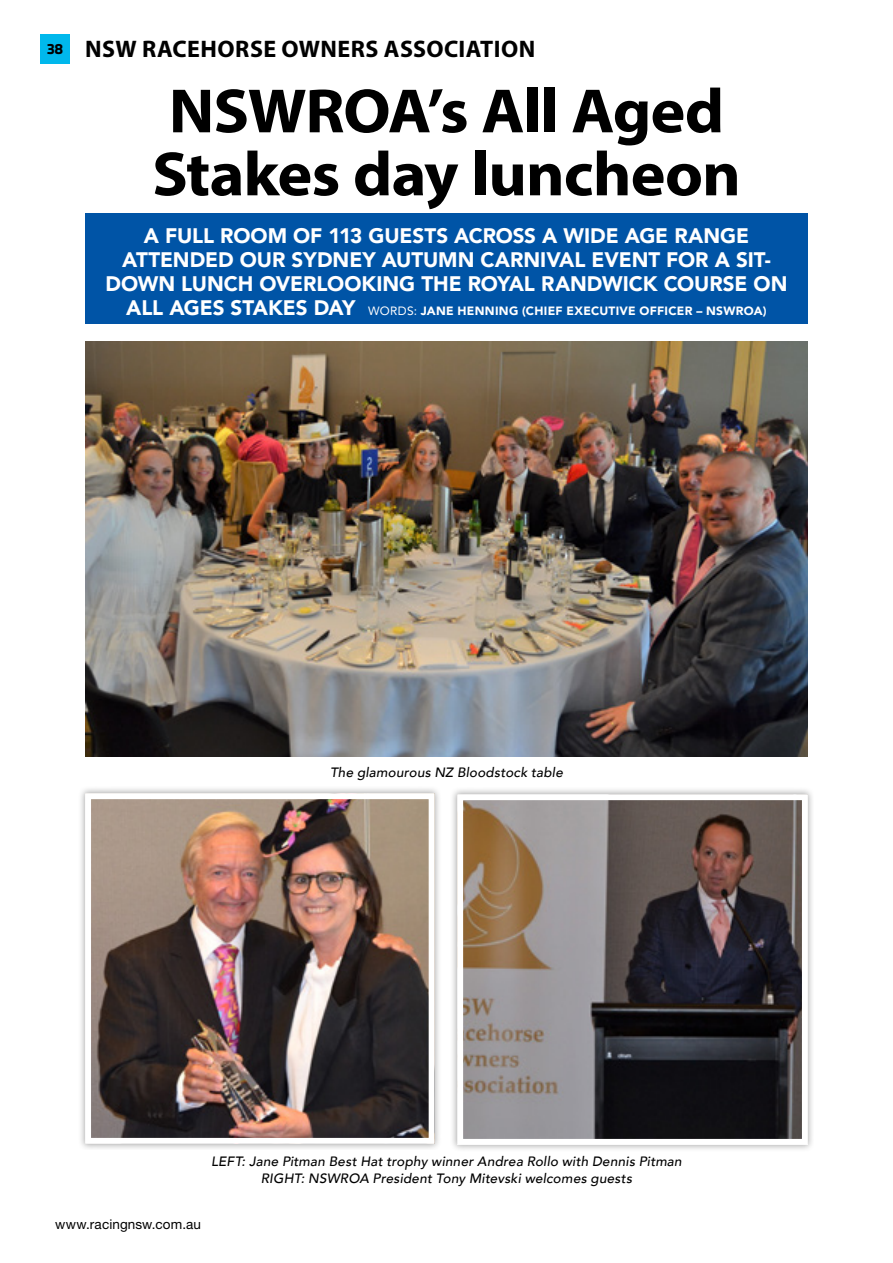
<style>
.page{position:relative;width:893px;height:1263px;background:#fff}
.page>*{position:absolute;margin:0;border:0;box-sizing:border-box;transform-origin:0 0}
.HEAD_sans{font:700 63px/63px "Myriad Pro";letter-spacing:-.015em;color:#000;scale:1.05 1}
.Folio{font:700 24px "Myriad Pro";letter-spacing:.015em;color:#000}
.INTRO_sans{font:900 21px/24px "Avenir";letter-spacing:-.005em;color:#fff;text-align:center}
.t1{font:15px "Titillium Text 14 L 999 wt";color:#000}
.CAPTION_Secondary{font:italic 500 13.5px/16.5px "Avenir";letter-spacing:.015em;color:#000;text-align:center}
.t2{font:13.5px "Helvetica Neue LT Std";letter-spacing:.01em;color:#000}
.INTRO_sans-2{font:900 12px "Avenir";letter-spacing:.025em;color:#fff}
.s1{font-size:21px}
.s2{font-weight:400}
</style>
<div class="page">
<div style="left:40px;top:34px;width:30px;height:30px;background:#00b8ec"></div>
<div style="left:85px;top:214px;width:723px;height:110px;background:#0054a6"></div>
<div style="left:78px;top:786px;width:364px;height:364px;background:#000;opacity:.35"></div>
<img style="left:92px;top:800px;width:336px;height:337px">
<div style="left:85px;top:793px;width:350px;height:351px;border:6px solid #fff"></div>
<div style="left:450px;top:787px;width:364px;height:364px;background:#000;opacity:.35"></div>
<img style="left:464px;top:801px;width:337px;height:337px">
<div style="left:457px;top:794px;width:351px;height:351px;border:6px solid #fff"></div>
<img style="left:85px;top:342px;width:723px;height:415px">
<p class="t1" style="left:47px;top:40px;width:17px">38</p>
<p class="Folio" style="left:85px;top:33px;width:451px">NSW RACEHORSE OWNERS ASSOCIATION</p>
<p class="HEAD_sans" style="left:152px;top:78px;width:562px">NSWROA’s All Aged<br>Stakes day luncheon</p>
<p class="INTRO_sans" style="left:106px;top:223px;width:683px">A FULL ROOM OF 113 GUESTS ACROSS A WIDE AGE RANGE<br>ATTENDED OUR SYDNEY AUTUMN CARNIVAL EVENT FOR A SIT-<br>DOWN LUNCH OVERLOOKING THE ROYAL RANDWICK COURSE ON</p>
<p class="INTRO_sans-2" style="left:126px;top:301px;width:642px"><span class="s1">ALL AGES STAKES DAY</span> <span class="s2">WORDS:</span> JANE HENNING (CHIEF EXECUTIVE OFFICER – NSWROA)</p>
<p class="CAPTION_Secondary" style="left:330px;top:764px;width:234px">The glamourous NZ Bloodstock table</p>
<p class="CAPTION_Secondary" style="left:211px;top:1153px;width:472px">LEFT: Jane Pitman Best Hat trophy winner Andrea Rollo with Dennis Pitman<br>RIGHT: NSWROA President Tony Mitevski welcomes guests</p>
<p class="t2" style="left:55px;top:1216px;width:147px">www.racingnsw.com.au</p>
</div>
